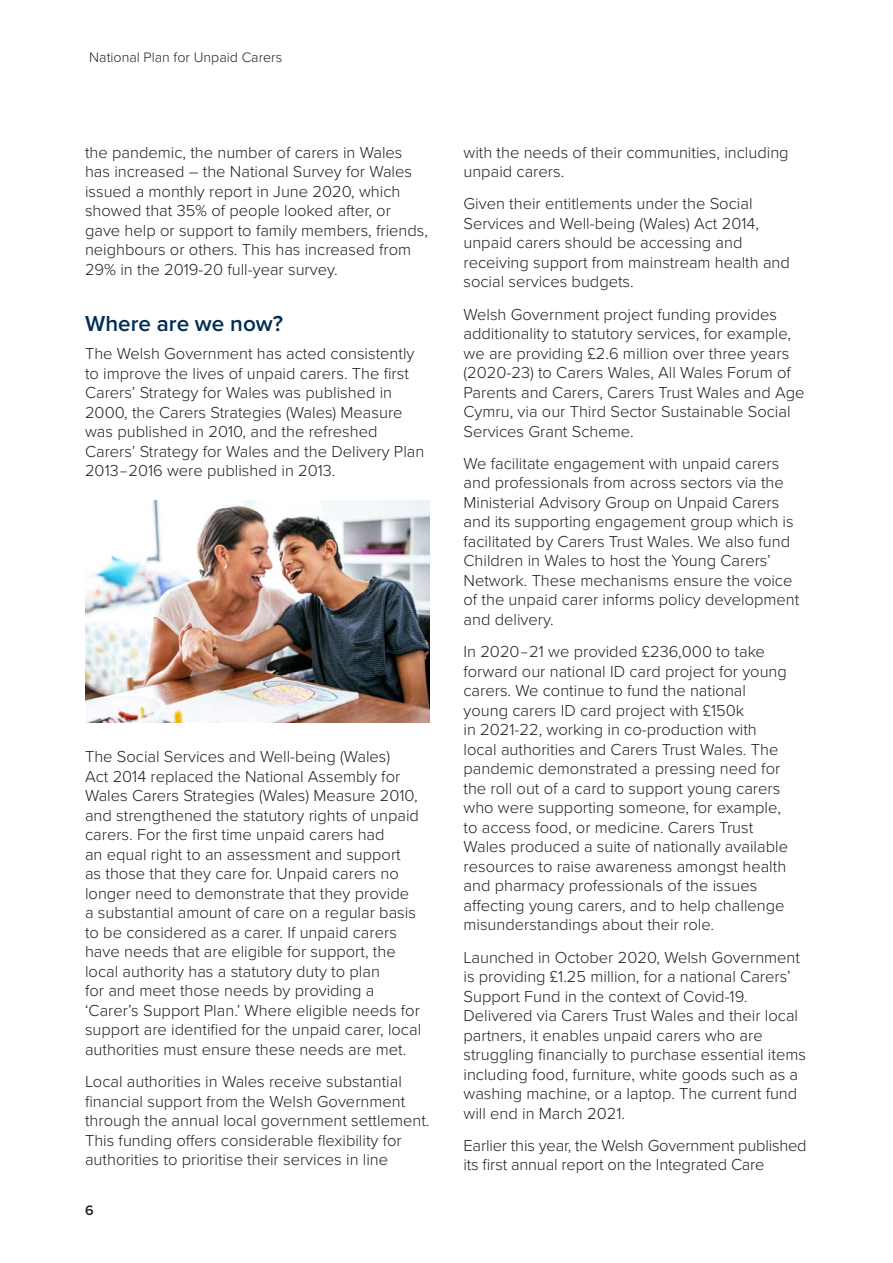
<style>
.page{position:relative;width:893px;height:1263px;background:#fff}
.page>*{position:absolute;margin:0;border:0;box-sizing:border-box;transform-origin:0 0}
.Sub_heading_1{font:600 22.5px "Proxima Nova";color:#002c55}
.Body_text{font:300 16.5px/19.5px "Proxima Nova";color:#222221}
.t1{font:300 14.25px "Proxima Nova";color:#222221}
.t2{font:600 14.25px "Proxima Nova";color:#222221}
.s1{font-family:"Franklin Gothic URW"}
</style>
<div class="page">
<img style="left:85px;top:500px;width:344px;height:222px">
<p class="t1" style="left:89px;top:47px;width:195px">National Plan for Unpaid Carers</p>
<p class="Body_text" style="left:85px;top:141px;width:345px">the pandemic, the number of carers in Wales has increased – the National Survey for Wales issued a monthly report in June 2020, which showed that 35% of people looked after, or gave help or support to family members, friends, neighbours or others. This has increased from 29% in the 2019-20 full-year survey.</p>
<h3 class="Sub_heading_1" style="left:85px;top:307px;width:200px">Where are we now?</h3>
<p class="Body_text" style="left:85px;top:343px;width:341px">The Welsh Government has acted consistently to improve the lives of unpaid carers. The first Carers’ Strategy for Wales was published in 2000, the Carers Strategies (Wales) Measure was published in 2010, and the refreshed Carers’ Strategy for Wales and the Delivery Plan 2013<span class="s1">‒</span>2016 were published in 2013.</p>
<p class="Body_text" style="left:85px;top:746px;width:338px">The Social Services and Well-being (Wales)<br>Act 2014 replaced the National Assembly for Wales Carers Strategies (Wales) Measure 2010, and strengthened the statutory rights of unpaid carers. For the first time unpaid carers had<br>an equal right to an assessment and support<br>as those that they care for. Unpaid carers no longer need to demonstrate that they provide a substantial amount of care on a regular basis to be considered as a carer. If unpaid carers have needs that are eligible for support, the local authority has a statutory duty to plan<br>for and meet those needs by providing a ‘Carer’s Support Plan.’ Where eligible needs for support are identified for the unpaid carer, local authorities must ensure these needs are met.</p>
<p class="Body_text" style="left:85px;top:1071px;width:346px">Local authorities in Wales receive substantial financial support from the Welsh Government through the annual local government settlement.<br>This funding offers considerable flexibility for authorities to prioritise their services in line</p>
<p class="t2" style="left:85px;top:1200px;width:10px">6</p>
<p class="Body_text" style="left:463px;top:141px;width:327px">with the needs of their communities, including unpaid carers.</p>
<p class="Body_text" style="left:463px;top:193px;width:328px">Given their entitlements under the Social Services and Well-being (Wales) Act 2014, unpaid carers should be accessing and receiving support from mainstream health and social services budgets.</p>
<p class="Body_text" style="left:463px;top:303px;width:342px">Welsh Government project funding provides additionality to statutory services, for example, we are providing £2.6 million over three years (2020-23) to Carers Wales, All Wales Forum of Parents and Carers, Carers Trust Wales and Age Cymru, via our Third Sector Sustainable Social Services Grant Scheme.</p>
<p class="Body_text" style="left:463px;top:453px;width:337px">We facilitate engagement with unpaid carers and professionals from across sectors via the Ministerial Advisory Group on Unpaid Carers and its supporting engagement group which is facilitated by Carers Trust Wales. We also fund Children in Wales to host the Young Carers’ Network. These mechanisms ensure the voice of the unpaid carer informs policy development and delivery.</p>
<p class="Body_text" style="left:463px;top:641px;width:326px">In 2020<span class="s1">‒</span>21 we provided £236,000 to take forward our national ID card project for young carers. We continue to fund the national young carers ID card project with £150k<br>in 2021-22, working in co-production with local authorities and Carers Trust Wales. The pandemic demonstrated a pressing need for the roll out of a card to support young carers who were supporting someone, for example, to access food, or medicine. Carers Trust Wales produced a suite of nationally available resources to raise awareness amongst health and pharmacy professionals of the issues affecting young carers, and to help challenge misunderstandings about their role.</p>
<p class="Body_text" style="left:463px;top:946px;width:344px">Launched in October 2020, Welsh Government is providing £1.25 million, for a national Carers’ Support Fund in the context of Covid-19.<br>Delivered via Carers Trust Wales and their local partners, it enables unpaid carers who are struggling financially to purchase essential items including food, furniture, white goods such as a washing machine, or a laptop. The current fund will end in March 2021.</p>
<p class="Body_text" style="left:463px;top:1134px;width:345px">Earlier this year, the Welsh Government published its first annual report on the Integrated Care</p>
</div>
